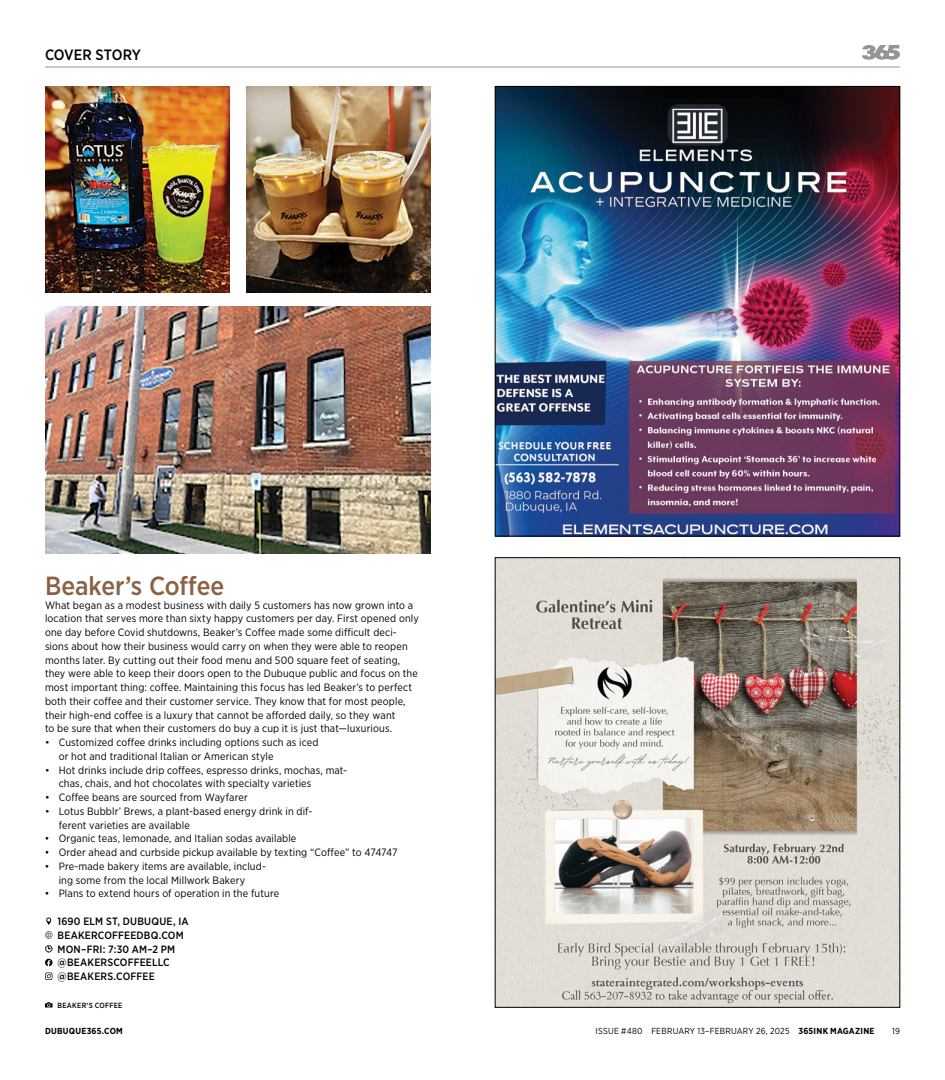
<style>
.page{position:relative;width:945px;height:1080px;background:#fff}
.page>*{position:absolute;margin:0;border:0;box-sizing:border-box;transform-origin:0 0}
.t1{font:500 26.25px "Gotham Narrow";color:#8d6145}
.t2{font:500 15px "Gotham Narrow";color:#000}
.t3{font:10.62px/13.8px "Gotham Narrow";letter-spacing:.01em;color:#000}
.t4{font:500 10.62px/13.8px "Gotham Narrow";letter-spacing:.02em;color:#000}
.t5{font:8.75px "Gotham Narrow";letter-spacing:.02em;color:#000}
.t6{font:700 8.75px "Gotham Narrow";letter-spacing:.025em;color:#000}
.t7{font:500 7.5px "Gotham Narrow";letter-spacing:.03em;color:#000}
.s1{font-weight:700}
</style>
<div class="page">
<hr style="left:45px;top:67px;width:855px;height:1px;background:#939598">
<svg style="left:862px;top:45px;width:38px;height:15px"></svg>
<svg style="left:46px;top:918px;width:5px;height:7px"></svg>
<svg style="left:45px;top:931px;width:7px;height:8px"></svg>
<svg style="left:45px;top:945px;width:7px;height:7px"></svg>
<svg style="left:45px;top:959px;width:7px;height:7px"></svg>
<svg style="left:45px;top:973px;width:7px;height:7px"></svg>
<img style="left:497px;top:88px;width:401px;height:446px">
<svg style="left:45px;top:1002px;width:8px;height:6px"></svg>
<img style="left:45px;top:306px;width:386px;height:248px">
<img style="left:45px;top:86px;width:184px;height:206px">
<img style="left:246px;top:86px;width:185px;height:206px">
<img style="left:497px;top:560px;width:401px;height:446px">
<h2 class="t2" style="left:45px;top:45px;width:20px">Cover</h2>
<h2 class="t2" style="left:96px;top:45px;width:19px">Stor</h2>
<h2 class="t2" style="left:132px;top:45px;width:11px">y</h2>
<h1 class="t1" style="left:45px;top:569px;width:181px">Beaker’s Coffee</h1>
<p class="t3" style="left:45px;top:598px;width:375px">What began as a modest business with daily 5 customers has now grown into a location that serves more than sixty happy customers per day. First opened only one day before Covid shutdowns, Beaker’s Coffee made some difficult deci&shy;sions about how their business would carry on when they were able to reopen months later. By cutting out their food menu and 500 square feet of seating, they were able to keep their doors open to the Dubuque public and focus on the most important thing: coffee. Maintaining this focus has led Beaker’s to perfect both their coffee and their customer service. They know that for most people, their high-end coffee is a luxury that cannot be afforded daily, so they want<br>to be sure that when their customers do buy a cup it is just that—luxurious.</p>
<p class="t3" style="left:59px;top:735px;width:261px;text-indent:-14px">• Customized coffee drinks including options such as iced or hot and traditional Italian or American style</p>
<p class="t3" style="left:59px;top:763px;width:290px;text-indent:-14px">• Hot drinks include drip coffees, espresso drinks, mochas, mat&shy;chas, chais, and hot chocolates with specialty varieties</p>
<p class="t3" style="left:45px;top:790px;width:204px">• Coffee beans are sourced from Wayfarer</p>
<p class="t3" style="left:59px;top:804px;width:255px;text-indent:-14px">• Lotus Bubblr’ Brews, a plant-based energy drink in dif&shy;ferent varieties are available</p>
<p class="t3" style="left:45px;top:832px;width:253px">• Organic teas, lemonade, and Italian sodas available</p>
<p class="t3" style="left:45px;top:845px;width:354px">• Order ahead and curbside pickup available by texting “Coffee” to 474747</p>
<p class="t3" style="left:59px;top:859px;width:209px;text-indent:-14px">• Pre-made bakery items are available, includ&shy;ing some from the local Millwork Bakery</p>
<p class="t3" style="left:45px;top:887px;width:236px">• Plans to extend hours of operation in the future</p>
<p class="t4" style="left:58px;top:914px;width:133px">1690 ELM ST, DUBUQUE, IA<br>BEAKERCOFFEEDBQ.COM<br>MON–FRI: 7:30 AM–2 PM @BEAKERSCOFFEELLC @BEAKERS.COFFEE</p>
<p class="t7" style="left:57px;top:1000px;width:67px">BEAKER’S COFFEE</p>
<p class="t6" style="left:45px;top:1025px;width:79px">DUBUQUE365.COM</p>
<p class="t5" style="left:596px;top:1025px;width:280px">Issue #480 February 13–February 26, 2025 <span class="s1">365INK MAGAZINE</span></p>
<p class="t5" style="left:892px;top:1025px;width:9px">19</p>
</div>
